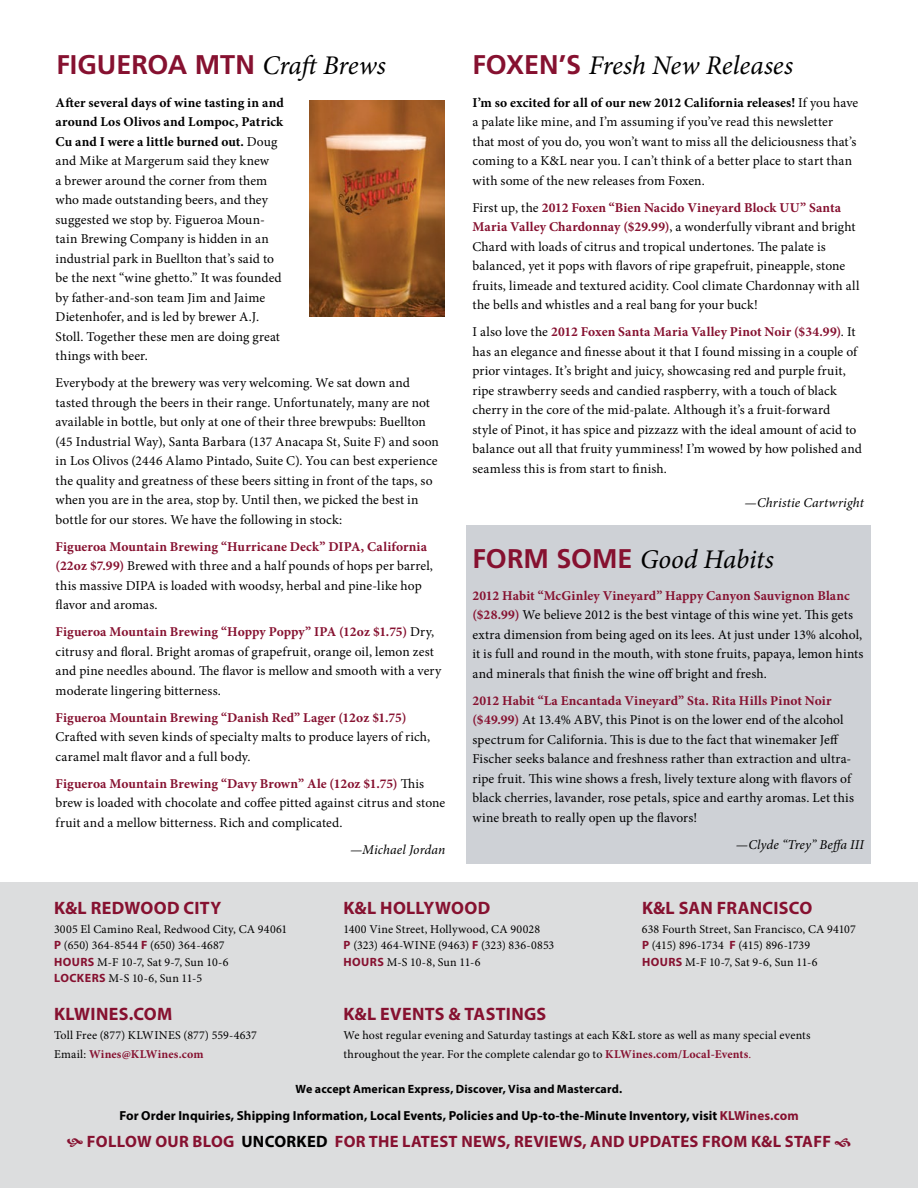
<style>
.page{position:relative;width:918px;height:1188px;background:#fff}
.page>*{position:absolute;margin:0;border:0;box-sizing:border-box;transform-origin:0 0}
.Column_Title_Red_Bol{font:italic 27px "Minion Pro";letter-spacing:-.005em;color:#000}
.Column_Title_Red_Bol-2{font:700 27px "Frutiger LT Std";color:#861130}
.Sub_Hed_12_pt_All-Ca{font:700 18px "Myriad Pro";letter-spacing:.015em;color:#861130}
.t1{font:700 16.5px "Myriad Pro";letter-spacing:.02em;color:#861130}
.Body_Copy{font:13.5px/19.5px "Minion Pro";letter-spacing:.01em;color:#000}
.Byline{font:italic 13.5px "Minion Pro";letter-spacing:.01em;color:#000}
.Sub_Hed_12_pt_All-Ca-2{font:700 13.2px "Myriad Pro";letter-spacing:.005em;color:#000}
.Body_Copy-2{font:12px/16.5px "Minion Pro";letter-spacing:.015em;color:#000}
.Body_Copy_footer{font:12px/19.5px "Minion Pro";letter-spacing:.015em;color:#000}
.Byline-2{font:700 12px "Myriad Pro";letter-spacing:.015em;color:#000}
.Body_Copy_footer-2{font:700 12px "Minion Pro";letter-spacing:.01em;color:#861130}
.s1{font-family:"Minion Pro";font-weight:400;font-style:italic;color:#000}
.s2{font-weight:700}
.s3{font-weight:700;color:#861130}
.s4{font-family:"Frutiger LT Std";font-weight:700;font-style:normal;color:#861130}
.s5{font-family:"Myriad Pro";font-weight:700;color:#861130}
.s6{font-weight:400;color:#000}
.s7{color:#861130}
.s8{color:#000}
</style>
<div class="page">
<div style="left:0;top:882px;width:918px;height:306px;background:#dcddde"></div>
<img style="left:309px;top:100px;width:135px;height:216px">
<div style="left:466px;top:526px;width:404px;height:338px;background:#ced1d6"></div>
<p class="Column_Title_Red_Bol-2" style="left:56px;top:49px;width:331px">FIGUEROA MTN <span class="s1">Craft Brews</span></p>
<p class="Body_Copy" style="left:56px;top:93px;width:230px"><span class="s2">After several days of wine tasting in and around Los Olivos and Lompoc, Patrick Cu and I were a little burned out.</span> Doug and Mike at Margerum said they knew<br>a brewer around the corner from them who made outstanding beers, and they suggested we stop by. Figueroa Moun&shy;tain Brewing Company is hidden in an industrial park in Buellton that’s said to be the next “wine ghetto.” It was founded by father-and-son team Jim and Jaime Dietenhofer, and is led by brewer A.J.<br>Stoll. Together these men are doing great things with beer.</p>
<p class="Body_Copy" style="left:56px;top:373px;width:385px">Everybody at the brewery was very welcoming. We sat down and tasted through the beers in their range. Unfortunately, many are not available in bottle, but only at one of their three brewpubs: Buellton (45 Industrial Way), Santa Barbara (137 Anacapa St, Suite F) and soon in Los Olivos (2446 Alamo Pintado, Suite C). You can best experience the quality and greatness of these beers sitting in front of the taps, so when you are in the area, stop by. Until then, we picked the best in bottle for our stores. We have the following in stock:</p>
<p class="Body_Copy" style="left:56px;top:537px;width:379px"><span class="s3">Figueroa Mountain Brewing “Hurricane Deck” DIPA, California (22oz $7.99)</span> Brewed with three and a half pounds of hops per barrel, this massive DIPA is loaded with woodsy, herbal and pine-like hop flavor and aromas.</p>
<p class="Body_Copy" style="left:56px;top:622px;width:387px"><span class="s3">Figueroa Mountain Brewing “Hoppy Poppy” IPA (12oz $1.75)</span> Dry, citrusy and floral. Bright aromas of grapefruit, orange oil, lemon zest and pine needles abound. The flavor is mellow and smooth with a very moderate lingering bitterness.</p>
<p class="Body_Copy" style="left:56px;top:708px;width:376px"><span class="s3">Figueroa Mountain Brewing “Danish Red” Lager (12oz $1.75)<br></span>Crafted with seven kinds of specialty malts to produce layers of rich, caramel malt flavor and a full body.</p>
<p class="Body_Copy" style="left:56px;top:774px;width:391px"><span class="s3">Figueroa Mountain Brewing “Davy Brown” Ale (12oz $1.75)</span> This brew is loaded with chocolate and coffee pitted against citrus and stone fruit and a mellow bitterness. Rich and complicated.</p>
<p class="Byline" style="left:350px;top:840px;width:97px">—Michael Jordan</p>
<p class="Column_Title_Red_Bol" style="left:472px;top:47px;width:322px"><span class="s4">FOXEN’S</span> Fresh New Releases</p>
<p class="Body_Copy" style="left:472px;top:93px;width:387px"><span class="s2">I’m so excited for all of our new 2012 California releases!</span> If you have a palate like mine, and I’m assuming if you’ve read this newsletter that most of you do, you won’t want to miss all the deliciousness that’s coming to a K&amp;L near you. I can’t think of a better place to start than with some of the new releases from Foxen.</p>
<p class="Body_Copy" style="left:472px;top:198px;width:388px">First up, the <span class="s3">2012 Foxen “Bien Nacido Vineyard Block UU” Santa Maria Valley Chardonnay ($29.99)</span>, a wonderfully vibrant and bright Chard with loads of citrus and tropical undertones. The palate is balanced, yet it pops with flavors of ripe grapefruit, pineapple, stone fruits, limeade and textured acidity. Cool climate Chardonnay with all the bells and whistles and a real bang for your buck!</p>
<p class="Body_Copy" style="left:472px;top:322px;width:391px">I also love the <span class="s3">2012 Foxen Santa Maria Valley Pinot Noir ($34.99)</span>. It has an elegance and finesse about it that I found missing in a couple of prior vintages. It’s bright and juicy, showcasing red and purple fruit, ripe strawberry seeds and candied raspberry, with a touch of black cherry in the core of the mid-palate. Although it’s a fruit-forward<br>style of Pinot, it has spice and pizzazz with the ideal amount of acid to balance out all that fruity yumminess! I’m wowed by how polished and seamless this is from start to finish.</p>
<p class="Byline" style="left:744px;top:494px;width:121px">—Christie Cartwright</p>
<p class="Column_Title_Red_Bol" style="left:472px;top:541px;width:303px"><span class="s4">FORM SOME</span> Good Habits</p>
<p class="Body_Copy" style="left:472px;top:586px;width:393px"><span class="s3">2012 Habit “McGinley Vineyard” Happy Canyon Sauvignon Blanc ($28.99)</span> We believe 2012 is the best vintage of this wine yet. This gets extra dimension from being aged on its lees. At just under 13% alcohol, it is full and round in the mouth, with stone fruits, papaya, lemon hints and minerals that finish the wine off bright and fresh.</p>
<p class="Body_Copy" style="left:472px;top:691px;width:383px"><span class="s3">2012 Habit “La Encantada Vineyard” Sta. Rita Hills Pinot Noir ($49.99)</span> At 13.4% ABV, this Pinot is on the lower end of the alcohol spectrum for California. This is due to the fact that winemaker Jeff Fischer seeks balance and freshness rather than extraction and ultra&shy;ripe fruit. This wine shows a fresh, lively texture along with flavors of black cherries, lavander, rose petals, spice and earthy aromas. Let this wine breath to really open up the flavors!</p>
<p class="Byline" style="left:736px;top:835px;width:130px">—Clyde “Trey” Beffa III</p>
<p class="Sub_Hed_12_pt_All-Ca" style="left:54px;top:896px;width:169px">K&amp;L REDWOOD CITY</p>
<p class="Body_Copy-2" style="left:54px;top:921px;width:235px">3005 El Camino Real, Redwood City, CA 94061<br><span class="s5">P</span> (650) 364-8544 <span class="s5">F</span> (650) 364-4687<br><span class="s5">HOURS</span> M-F 10-7, Sat 9-7, Sun 10-6<br><span class="s5">LOCKERS</span> M-S 10-6, Sun 11-5</p>
<p class="Sub_Hed_12_pt_All-Ca" style="left:54px;top:1002px;width:120px">KLWINES.COM</p>
<p class="Body_Copy_footer" style="left:54px;top:1025px;width:205px">Toll Free (877) KLWINES (877) 559-4637</p>
<p class="Body_Copy_footer-2" style="left:54px;top:1046px;width:151px"><span class="s6">Email:</span> Wines@KLWines.com</p>
<p class="Sub_Hed_12_pt_All-Ca" style="left:344px;top:896px;width:148px">K&amp;L HOLLYWOOD</p>
<p class="Body_Copy-2" style="left:343px;top:921px;width:212px">1400 Vine Street, Hollywood, CA 90028<br><span class="s5">P</span> (323) 464-WINE (9463) <span class="s5">F</span> (323) 836-0853<br><span class="s5">HOURS</span> M-S 10-8, Sun 11-6</p>
<p class="Sub_Hed_12_pt_All-Ca" style="left:642px;top:896px;width:172px">K&amp;L SAN FRANCISCO</p>
<p class="Body_Copy-2" style="left:642px;top:921px;width:215px">638 Fourth Street, San Francisco, CA 94107<br><span class="s5">P</span> (415) 896-1734 <span class="s5">F</span> (415) 896-1739<br><span class="s5">HOURS</span> M-F 10-7, Sat 9-6, Sun 11-6</p>
<p class="Sub_Hed_12_pt_All-Ca" style="left:344px;top:1002px;width:204px">K&amp;L EVENTS &amp; TASTINGS</p>
<p class="Body_Copy_footer" style="left:343px;top:1025px;width:469px">We host regular evening and Saturday tastings at each K&amp;L store as well as many special events throughout the year. For the complete calendar go to <span class="s3">KLWines.com/Local-Events</span><span class="s7">.</span></p>
<p class="Byline-2" style="left:296px;top:1081px;width:328px">We accept American Express, Discover, Visa and Mastercard.</p>
<p class="Sub_Hed_12_pt_All-Ca-2" style="left:119px;top:1107px;width:681px">For Order Inquiries, Shipping Information, Local Events, Policies and Up-to-the-Minute Inventory, visit <span class="s7">KLWines.com</span></p>
<p class="t1" style="left:87px;top:1131px;width:746px">FOLLOW OUR BLOG <span class="s8">UNCORKED</span> FOR THE LATEST NEWS, REVIEWS, AND UPDATES FROM K&amp;L STAFF</p>
</div>
